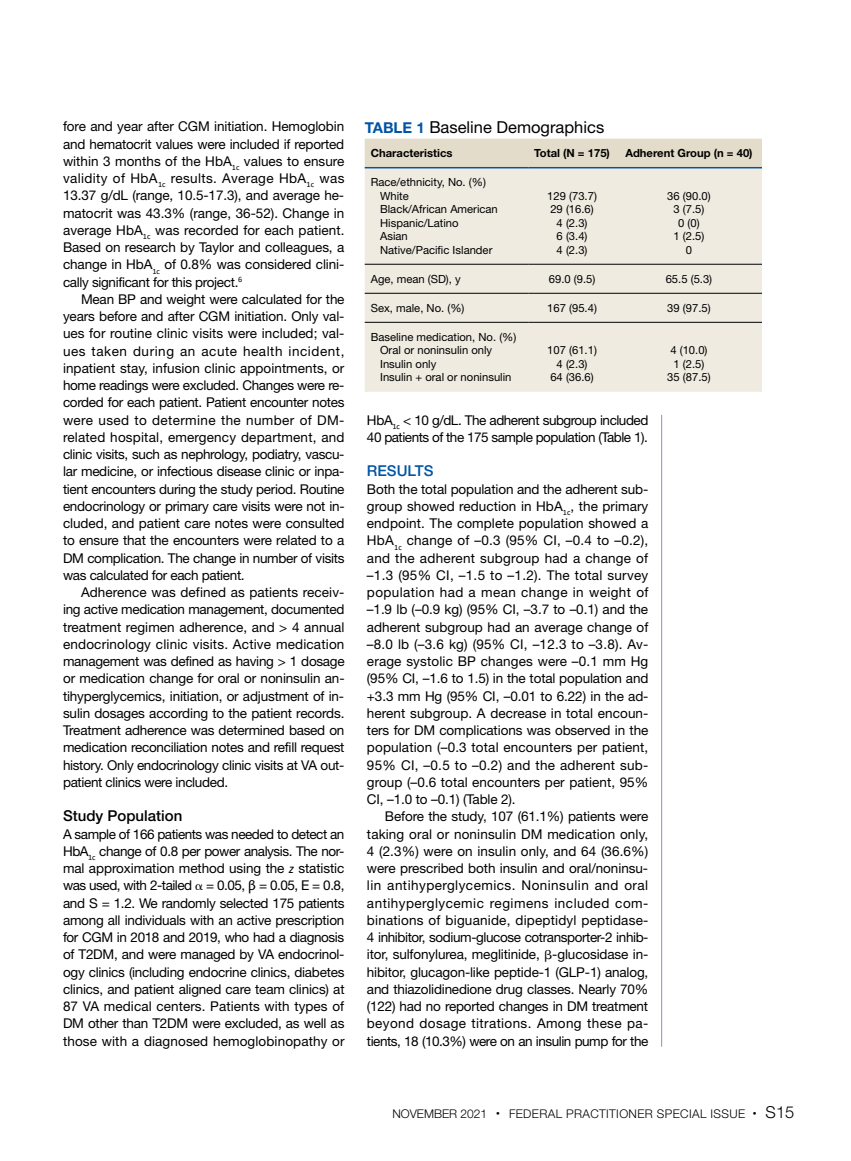
<style>
.page{position:relative;width:851px;height:1161px;background:#fff}
.page>*{position:absolute;margin:0;border:0;box-sizing:border-box;transform-origin:0 0}
.t1{font:16.5px "Helvetica Neue LT Std";color:#000}
.t2{font:500 15px "Helvetica Neue LT Std";color:#000}
.t3{font:500 15px "Helvetica Neue LT Std";color:#0054a6}
.t4{font:13.5px/17.2px "Helvetica Neue LT Std";letter-spacing:-.025em;color:#000;text-align:justify}
.t5{font:300 12px "Helvetica Neue LT Std";letter-spacing:.03em;color:#000}
.t6{font:11.25px/13.5px "Helvetica Neue LT Std";color:#000;text-align:center}
.t7{font:700 11.25px "Helvetica Neue LT Std";color:#000}
.s1{font-family:"Calibri";font-style:italic}
.s2{font-family:"Stone Sans Std Phonetic"}
.s3{font-weight:700;font-size:15px;color:#0054a6}
.s4{font-size:16.5px}
</style>
<div class="page">
<hr style="left:661px;top:415px;width:1px;height:632px;background:#8394ca">
<div style="left:364px;top:139px;width:398px;height:28px;background:#e4dcca"></div>
<div style="left:364px;top:168px;width:398px;height:224px;background:#efebe1"></div>
<hr style="left:364px;top:264px;width:164px;height:1px;background:#000">
<hr style="left:528px;top:264px;width:88px;height:1px;background:#000">
<hr style="left:616px;top:264px;width:146px;height:1px;background:#000">
<hr style="left:364px;top:293px;width:164px;height:1px;background:#000">
<hr style="left:528px;top:293px;width:88px;height:1px;background:#000">
<hr style="left:616px;top:293px;width:146px;height:1px;background:#000">
<hr style="left:364px;top:322px;width:164px;height:1px;background:#000">
<hr style="left:528px;top:322px;width:88px;height:1px;background:#000">
<hr style="left:616px;top:322px;width:146px;height:1px;background:#000">
<hr style="left:364px;top:167px;width:164px;height:1px;background:#0054a6">
<hr style="left:528px;top:167px;width:88px;height:1px;background:#0054a6">
<hr style="left:616px;top:167px;width:146px;height:1px;background:#0054a6">
<p class="t4" style="left:63px;top:118px;width:283px">fore and year after CGM initiation. Hemoglobin and hematocrit values were included if reported within 3 months of the HbA<sub>1c</sub> values to ensure validity of HbA<sub>1c</sub> results. Average HbA<sub>1c</sub> was 13.37 g/dL (range, 10.5-17.3), and average he&shy;matocrit was 43.3% (range, 36-52). Change in average HbA<sub>1c</sub> was recorded for each patient.<br>Based on research by Taylor and colleagues, a change in HbA<sub>1c</sub> of 0.8% was considered clini&shy;cally significant for this project.<sup>6</sup></p>
<p class="t4" style="left:63px;top:290px;width:283px;text-indent:18px">Mean BP and weight were calculated for the years before and after CGM initiation. Only val&shy;ues for routine clinic visits were included; val&shy;ues taken during an acute health incident, inpatient stay, infusion clinic appointments, or home readings were excluded. Changes were re&shy;corded for each patient. Patient encounter notes were used to determine the number of DM&shy;related hospital, emergency department, and clinic visits, such as nephrology, podiatry, vascu&shy;lar medicine, or infectious disease clinic or inpa&shy;tient encounters during the study period. Routine endocrinology or primary care visits were not in&shy;cluded, and patient care notes were consulted to ensure that the encounters were related to a DM complication. The change in number of visits was calculated for each patient.</p>
<p class="t4" style="left:63px;top:583px;width:283px;text-indent:18px">Adherence was defined as patients receiv&shy;ing active medication management, documented treatment regimen adherence, and &gt; 4 annual endocrinology clinic visits. Active medication management was defined as having &gt; 1 dosage or medication change for oral or noninsulin an&shy;tihyperglycemics, initiation, or adjustment of in&shy;sulin dosages according to the patient records.<br>Treatment adherence was determined based on medication reconciliation notes and refill request history. Only endocrinology clinic visits at VA out&shy;patient clinics were included.</p>
<p class="t2" style="left:63px;top:807px;width:121px">Study Population</p>
<p class="t4" style="left:63px;top:825px;width:283px">A sample of 166 patients was needed to detect an HbA<sub>1c</sub> change of 0.8 per power analysis. The nor&shy;mal approximation method using the <span class="s1">z</span> statistic was used, with 2-tailed = 0.05, <span class="s2">β</span> = 0.05, E = 0.8, and S = 1.2. We randomly selected 175 patients among all individuals with an active prescription for CGM in 2018 and 2019, who had a diagnosis of T2DM, and were managed by VA endocrinol&shy;ogy clinics (including endocrine clinics, diabetes clinics, and patient aligned care team clinics) at 87 VA medical centers. Patients with types of DM other than T2DM were excluded, as well as those with a diagnosed hemoglobinopathy or</p>
<p class="t1" style="left:364px;top:117px;width:241px"><span class="s3">TABLE 1</span> Baseline Demographics</p>
<p class="t7" style="left:370px;top:146px;width:83px">Characteristics</p>
<p class="t7" style="left:534px;top:146px;width:77px">Total (N = 175)</p>
<p class="t7" style="left:625px;top:146px;width:129px">Adherent Group (n = 40)</p>
<p class="t6" style="left:380px;top:175px;width:119px;text-align:left;text-indent:-9px">Race/ethnicity, No. (%)<br>White<br>Black/African American<br>Hispanic/Latino<br>Asian<br>Native/Pacific Islander</p>
<p class="t6" style="left:547px;top:189px;width:51px">129 (73.7)<br>29 (16.6)<br>4 (2.3)<br>6 (3.4)<br>4 (2.3)</p>
<p class="t6" style="left:667px;top:189px;width:45px">36 (90.0)<br>3 (7.5)<br>0 (0)<br>1 (2.5)<br>0</p>
<p class="t6" style="left:370px;top:272px;width:92px">Age, mean (SD), y</p>
<p class="t6" style="left:549px;top:272px;width:48px">69.0 (9.5)</p>
<p class="t6" style="left:665px;top:272px;width:48px">65.5 (5.3)</p>
<p class="t6" style="left:370px;top:301px;width:95px">Sex, male, No. (%)</p>
<p class="t6" style="left:547px;top:301px;width:51px">167 (95.4)</p>
<p class="t6" style="left:667px;top:301px;width:45px">39 (97.5)</p>
<p class="t6" style="left:380px;top:330px;width:138px;text-align:left;text-indent:-9px">Baseline medication, No. (%)<br>Oral or noninsulin only<br>Insulin only<br>Insulin + oral or noninsulin</p>
<p class="t6" style="left:547px;top:343px;width:51px">107 (61.1)<br>4 (2.3)<br>64 (36.6)</p>
<p class="t6" style="left:667px;top:343px;width:45px">4 (10.0)<br>1 (2.5)<br>35 (87.5)</p>
<p class="t4" style="left:367px;top:411px;width:283px">HbA<sub>1c</sub> &lt; 10 g/dL. The adherent subgroup included<br>40 patients of the 175 sample population (Table 1).</p>
<p class="t3" style="left:367px;top:462px;width:68px">RESULTS</p>
<p class="t4" style="left:367px;top:480px;width:283px">Both the total population and the adherent sub&shy;group showed reduction in HbA<sub>1c</sub>, the primary endpoint. The complete population showed a HbA<sub>1c</sub> change of –0.3 (95% CI, –0.4 to –0.2), and the adherent subgroup had a change of –1.3 (95% CI, –1.5 to –1.2). The total survey population had a mean change in weight of –1.9 lb (–0.9 kg) (95% CI, –3.7 to –0.1) and the adherent subgroup had an average change of –8.0 lb (–3.6 kg) (95% CI, –12.3 to –3.8). Av&shy;erage systolic BP changes were –0.1 mm Hg (95% CI, –1.6 to 1.5) in the total population and +3.3 mm Hg (95% CI, –0.01 to 6.22) in the ad&shy;herent subgroup. A decrease in total encoun&shy;ters for DM complications was observed in the population (–0.3 total encounters per patient, 95% CI, –0.5 to –0.2) and the adherent sub&shy;group (–0.6 total encounters per patient, 95% CI, –1.0 to –0.1) (Table 2).</p>
<p class="t4" style="left:367px;top:808px;width:283px;text-indent:18px">Before the study, 107 (61.1%) patients were taking oral or noninsulin DM medication only, 4 (2.3%) were on insulin only, and 64 (36.6%) were prescribed both insulin and oral/noninsu&shy;lin antihyperglycemics. Noninsulin and oral antihyperglycemic regimens included com&shy;binations of biguanide, dipeptidyl peptidase-4 inhibitor, sodium-glucose cotransporter-2 inhib&shy;itor, sulfonylurea, meglitinide, -glucosidase in&shy;hibitor, glucagon-like peptide-1 (GLP-1) analog, and thiazolidinedione drug classes. Nearly 70% (122) had no reported changes in DM treatment beyond dosage titrations. Among these pa&shy;tients, 18 (10.3%) were on an insulin pump for the</p>
<p class="t5" style="left:392px;top:1107px;width:403px">NOVEMBER 2021 <sup>•</sup> FEDERAL PRACTITIONER SPECIAL ISSUE <sup>•</sup> <span class="s4">S15</span></p>
</div>
